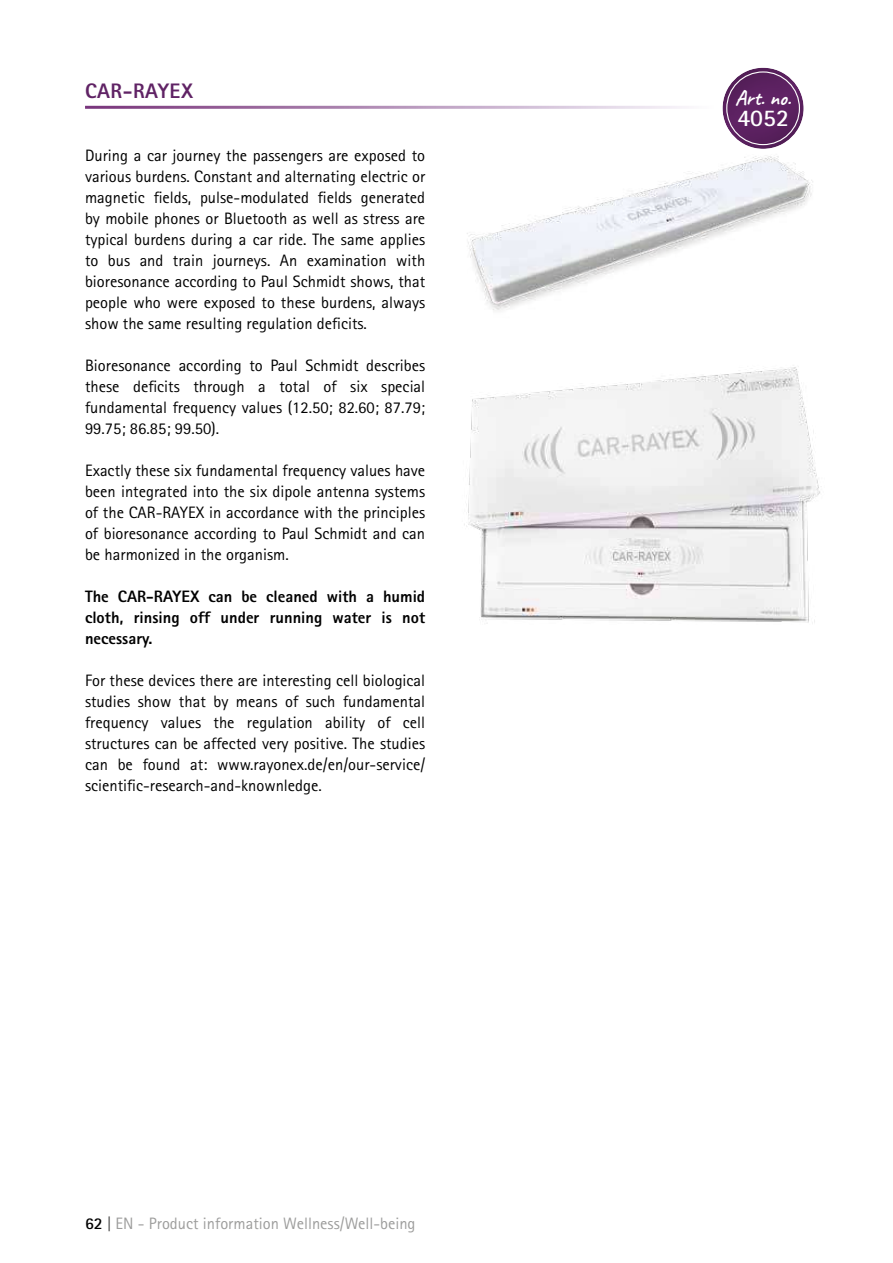
<style>
.page{position:relative;width:893px;height:1263px;background:#fff}
.page>*{position:absolute;margin:0;border:0;box-sizing:border-box;transform-origin:0 0}
.t1{font:700 24px "Rotis Sans Serif";color:#fff}
.t2{font:800 21px "Rotis Sans Serif";letter-spacing:.025em;color:#602365}
.t3{font:700 21px "Caveat";color:#fff}
.t4{font:16.5px/21px "Rotis Sans Serif";color:#000;text-align:justify}
.t5{font:800 16.5px/21px "Rotis Sans Serif";color:#000;text-align:justify}
.t6{font:16.5px "Rotis Sans Serif";color:#9d9d9c}
.s1{font-weight:700;color:#000}
.s2{color:#4a4a49}
</style>
<div class="page">
<img style="left:467px;top:156px;width:346px;height:155px">
<img style="left:464px;top:367px;width:356px;height:257px">
<div style="left:721px;top:66px;width:84px;height:83px;background:#000;opacity:.5"></div>
<div style="left:726px;top:71px;width:74px;height:74px;border:1px solid #fff;border-radius:50%"></div>
<p class="t2" style="left:85px;top:77px;width:110px">CAR-RAYEX</p>
<p class="t4" style="left:85px;top:144px;width:342px">During a car journey the passengers are exposed to various burdens. Constant and alternating electric or magnetic fields, pulse-modulated fields generated by mobile phones or Bluetooth as well as stress are typical burdens during a car ride. The same applies to bus and train journeys. An examination with bioresonance according to Paul Schmidt shows, that people who were exposed to these burdens, always show the same resulting regulation deficits.</p>
<p class="t4" style="left:85px;top:354px;width:342px">Bioresonance according to Paul Schmidt describes these deficits through a total of six special fundamental frequency values (12.50; 82.60; 87.79; 99.75; 86.85; 99.50).</p>
<p class="t4" style="left:85px;top:459px;width:342px">Exactly these six fundamental frequency values have been integrated into the six dipole antenna systems of the CAR-RAYEX in accordance with the principles of bioresonance according to Paul Schmidt and can be harmonized in the organism.</p>
<p class="t5" style="left:85px;top:585px;width:342px">The CAR-RAYEX can be cleaned with a humid cloth, rinsing off under running water is not necessary.</p>
<p class="t4" style="left:85px;top:669px;width:342px">For these devices there are interesting cell biological studies show that by means of such fundamental frequency values the regulation ability of cell structures can be affected very positive. The studies can be found at: www.rayonex.de/en/our-service/ scientific-research-and-knownledge.</p>
<p class="t6" style="left:85px;top:1214px;width:332px"><span class="s1">62</span> <span class="s2">|</span> EN - Product information Wellness/Well-being</p>
<p class="t3" style="left:735px;top:85px;width:57px">Art. no.</p>
<h1 class="t1" style="left:737px;top:102px;width:53px">4052</h1>
</div>
